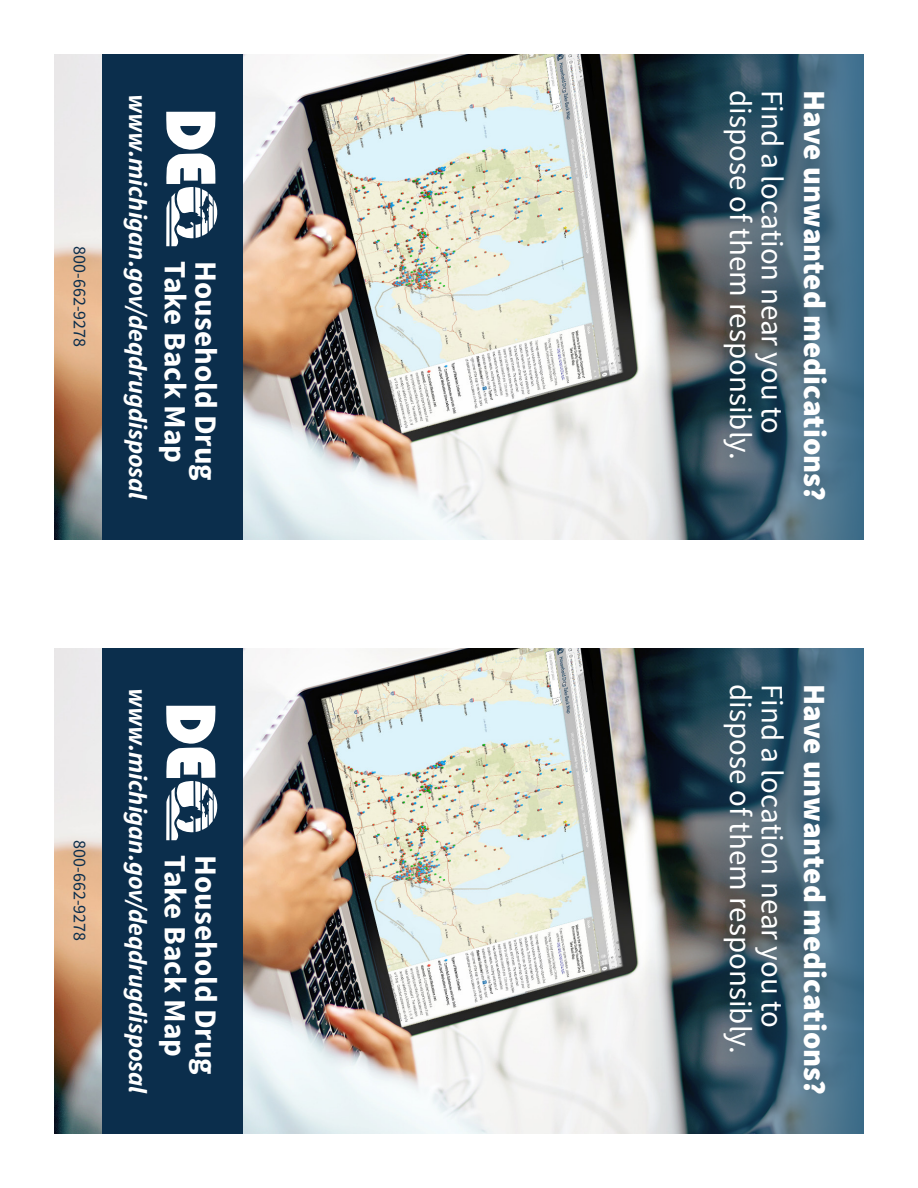
<style>
.page{position:relative;width:918px;height:1188px;background:#fff}
.page>*{position:absolute;margin:0;border:0;box-sizing:border-box;transform-origin:0 0}
.t1{font:700 31.05px "Source Sans Pro";color:#fff}
.t2{font:30.9px "Source Sans Pro";color:#fff}
.t3{font:900 30.9px "Source Sans Pro";color:#fff}
.t4{font:italic 700 25.65px "Source Sans Pro";color:#fff}
.t5{font:18px "Source Sans Pro";color:#0b2e4c}
</style>
<div class="page">
<img style="left:54px;top:54px;width:810px;height:486px">
<div style="left:103px;top:54px;width:140px;height:486px;background:#0b2e4c"></div>
<svg style="left:166px;top:112px;width:51px;height:134px"></svg>
<img style="left:54px;top:648px;width:810px;height:486px">
<div style="left:103px;top:648px;width:140px;height:486px;background:#0b2e4c"></div>
<svg style="left:166px;top:706px;width:51px;height:134px"></svg>
<p class="t5" style="left:91px;top:246px;width:102px;rotate:90deg">800-662-9278</p>
<p class="t4" style="left:154px;top:94px;width:407px;rotate:90deg">www.michigan.gov/deqdrugdisposal</p>
<p class="t1" style="left:195px;top:261px;width:203px;rotate:90deg">Take Back Map</p>
<p class="t1" style="left:226px;top:261px;width:221px;rotate:90deg">Household Drug</p>
<p class="t5" style="left:91px;top:840px;width:102px;rotate:90deg">800-662-9278</p>
<p class="t4" style="left:154px;top:688px;width:407px;rotate:90deg">www.michigan.gov/deqdrugdisposal</p>
<p class="t1" style="left:195px;top:855px;width:203px;rotate:90deg">Take Back Map</p>
<p class="t1" style="left:226px;top:855px;width:221px;rotate:90deg">Household Drug</p>
<p class="t2" style="left:759px;top:90px;width:371px;rotate:90deg">dispose of them responsibly.</p>
<p class="t2" style="left:791px;top:90px;width:345px;rotate:90deg">Find a location near you to</p>
<p class="t3" style="left:835px;top:90px;width:412px;rotate:90deg">Have unwanted medications?</p>
<p class="t2" style="left:759px;top:684px;width:371px;rotate:90deg">dispose of them responsibly.</p>
<p class="t2" style="left:791px;top:684px;width:345px;rotate:90deg">Find a location near you to</p>
<p class="t3" style="left:835px;top:684px;width:412px;rotate:90deg">Have unwanted medications?</p>
</div>
